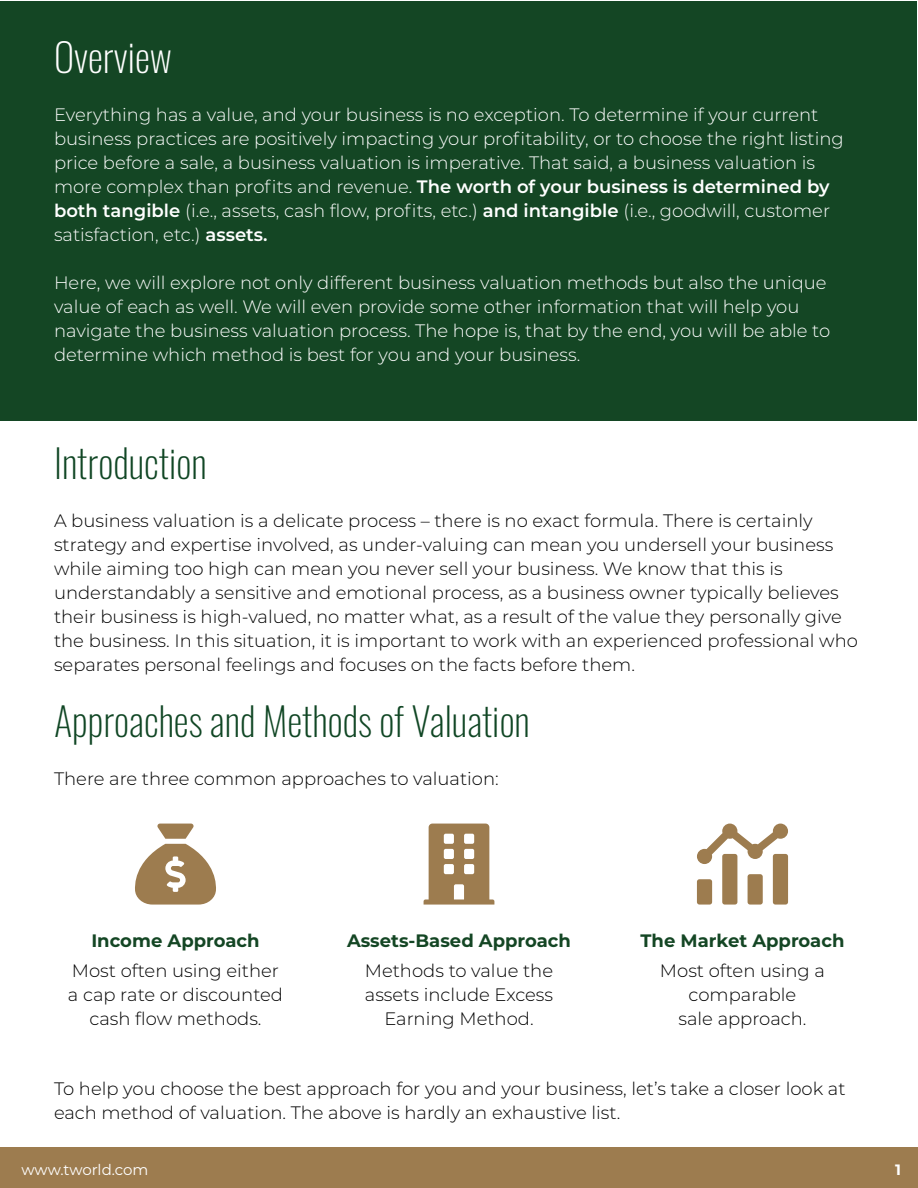
<style>
.page{position:relative;width:918px;height:1188px;background:#fff}
.page>*{position:absolute;margin:0;border:0;box-sizing:border-box;transform-origin:0 0}
.t1{font:39px "Oswald";color:#104624}
.t2{font:39px "Oswald";color:#fff}
.t3{font:300 18px/24px "Montserrat";color:#000;text-align:center}
.t4{font:300 18px/24px "Montserrat";color:#fff}
.t5{font:700 18px "Montserrat";color:#144624}
.t6{font:15px "Montserrat";letter-spacing:-.005em;color:#fff}
.t7{font:700 15px "Montserrat";color:#fff}
.s1{font-weight:600}
</style>
<div class="page">
<div style="left:1px;top:1148px;width:917px;height:40px;background:#9d7c4f"></div>
<div style="left:1px;top:1px;width:916px;height:419px;background:#144624"></div>
<svg style="left:135px;top:824px;width:81px;height:81px"></svg>
<svg style="left:424px;top:824px;width:70px;height:81px"></svg>
<svg style="left:697px;top:824px;width:91px;height:81px"></svg>
<h1 class="t2" style="left:54px;top:22px;width:119px">Overview</h1>
<p class="t4" style="left:54px;top:102px;width:791px">Everything has a value, and your business is no exception. To determine if your current business practices are positively impacting your profitability, or to choose the right listing price before a sale, a business valuation is imperative. That said, a business valuation is more complex than profits and revenue. <span class="s1">The worth of your business is determined by both tangible</span> (i.e., assets, cash flow, profits, etc.) <span class="s1">and intangible</span> (i.e., goodwill, customer satisfaction, etc.) <span class="s1">assets.</span></p>
<p class="t4" style="left:54px;top:270px;width:778px">Here, we will explore not only different business valuation methods but also the unique value of each as well. We will even provide some other information that will help you navigate the business valuation process. The hope is, that by the end, you will be able to determine which method is best for you and your business.</p>
<h1 class="t1" style="left:54px;top:429px;width:154px">Introduction</h1>
<p class="t3" style="left:54px;top:508px;width:806px;text-align:left">A business valuation is a delicate process – there is no exact formula. There is certainly strategy and expertise involved, as under-valuing can mean you undersell your business while aiming too high can mean you never sell your business. We know that this is understandably a sensitive and emotional process, as a business owner typically believes their business is high-valued, no matter what, as a result of the value they personally give the business. In this situation, it is important to work with an experienced professional who separates personal feelings and focuses on the facts before them.</p>
<h1 class="t1" style="left:54px;top:687px;width:477px">Approaches and Methods of Valuation</h1>
<p class="t3" style="left:54px;top:766px;width:446px">There are three common approaches to valuation:</p>
<p class="t5" style="left:91px;top:928px;width:170px">Income Approach</p>
<p class="t3" style="left:68px;top:958px;width:217px">Most often using either a cap rate or discounted cash flow methods.</p>
<p class="t5" style="left:347px;top:928px;width:225px">Assets-Based Approach</p>
<p class="t3" style="left:365px;top:958px;width:190px">Methods to value the assets include Excess<br>Earning Method.</p>
<p class="t5" style="left:641px;top:928px;width:205px">The Market Approach</p>
<p class="t3" style="left:660px;top:958px;width:167px">Most often using a comparable<br>sale approach.</p>
<p class="t3" style="left:54px;top:1076px;width:793px;text-align:left">To help you choose the best approach for you and your business, let’s take a closer look at each method of valuation. The above is hardly an exhaustive list.</p>
<p class="t6" style="left:21px;top:1160px;width:128px">www.tworld.com</p>
<p class="t7" style="left:895px;top:1159px;width:7px">1</p>
</div>
